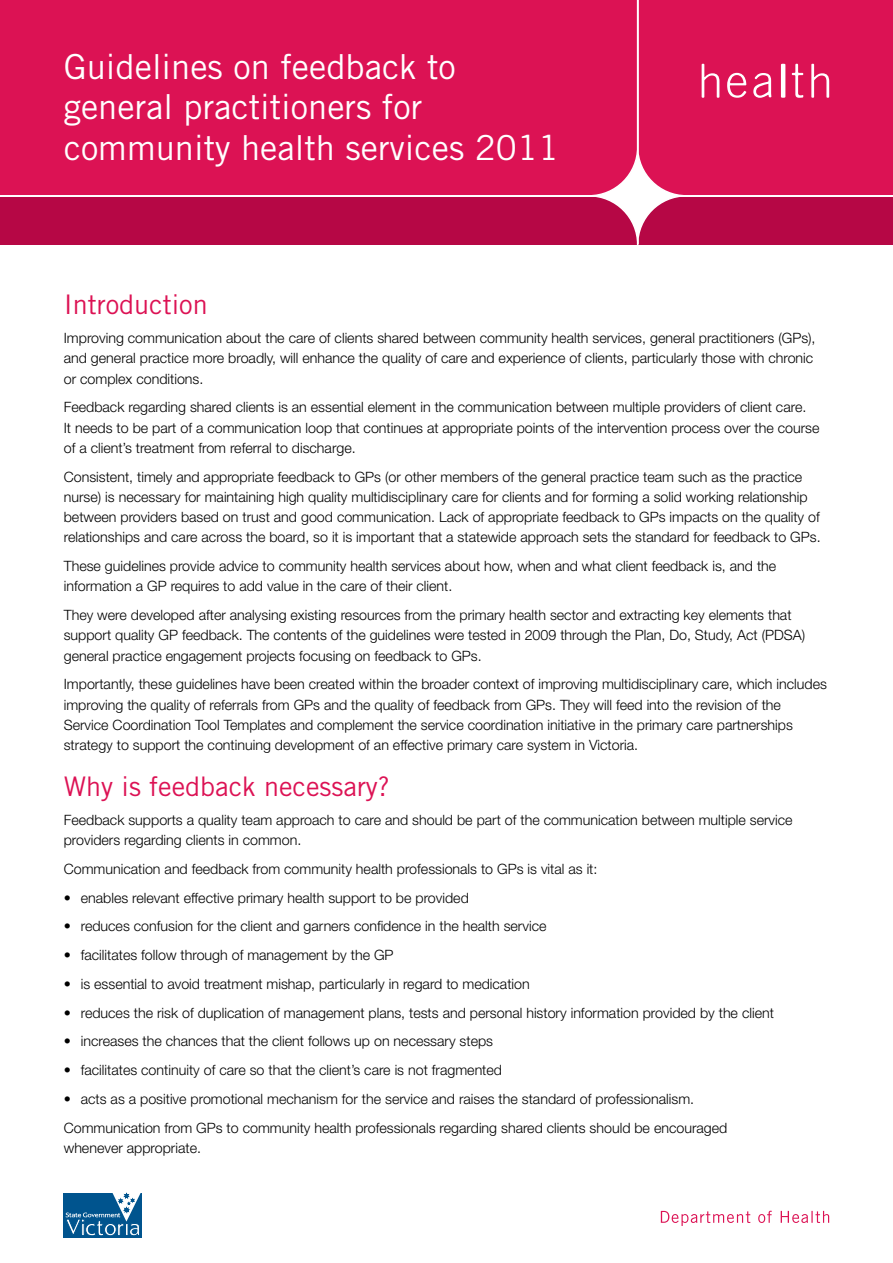
<style>
.page{position:relative;width:893px;height:1263px;background:#fff}
.page>*{position:absolute;margin:0;border:0;box-sizing:border-box;transform-origin:0 0}
.t1{font:34.5px/40.5px "Trade Gothic LT";color:#fff}
.t2{font:27px "Trade Gothic LT";color:#dc1254}
.t3{font:300 14.25px/20.2px "Helvetica Neue LT";color:#000}
</style>
<div class="page">
<svg style="left:0;top:0;width:893px;height:245px;background:#d51454"></svg>
<svg style="left:661px;top:1211px;width:168px;height:15px"></svg>
<svg style="left:781px;top:64px;width:4px;height:34px"></svg>
<svg style="left:753px;top:73px;width:18px;height:25px"></svg>
<svg style="left:702px;top:64px;width:17px;height:34px"></svg>
<svg style="left:811px;top:64px;width:18px;height:34px"></svg>
<svg style="left:727px;top:73px;width:20px;height:25px"></svg>
<svg style="left:792px;top:64px;width:11px;height:34px"></svg>
<div style="left:64px;top:1193px;width:78px;height:44px;background:#00548e"></div>
<svg style="left:65px;top:1192px;width:76px;height:44px"></svg>
<h1 class="t1" style="left:64px;top:46px;width:497px">Guidelines on feedback to general practitioners for community health services 2011</h1>
<h2 class="t2" style="left:64px;top:288px;width:146px">Introduction</h2>
<p class="t3" style="left:64px;top:328px;width:753px">Improving communication about the care of clients shared between community health services, general practitioners (GPs), and general practice more broadly, will enhance the quality of care and experience of clients, particularly those with chronic or complex conditions.</p>
<p class="t3" style="left:64px;top:397px;width:757px">Feedback regarding shared clients is an essential element in the communication between multiple providers of client care.<br>It needs to be part of a communication loop that continues at appropriate points of the intervention process over the course of a client’s treatment from referral to discharge.</p>
<p class="t3" style="left:64px;top:466px;width:758px">Consistent, timely and appropriate feedback to GPs (or other members of the general practice team such as the practice nurse) is necessary for maintaining high quality multidisciplinary care for clients and for forming a solid working relationship between providers based on trust and good communication. Lack of appropriate feedback to GPs impacts on the quality of relationships and care across the board, so it is important that a statewide approach sets the standard for feedback to GPs.</p>
<p class="t3" style="left:64px;top:556px;width:714px">These guidelines provide advice to community health services about how, when and what client feedback is, and the information a GP requires to add value in the care of their client.</p>
<p class="t3" style="left:64px;top:605px;width:743px">They were developed after analysing existing resources from the primary health sector and extracting key elements that support quality GP feedback. The contents of the guidelines were tested in 2009 through the Plan, Do, Study, Act (PDSA) general practice engagement projects focusing on feedback to GPs.</p>
<p class="t3" style="left:64px;top:674px;width:765px">Importantly, these guidelines have been created within the broader context of improving multidisciplinary care, which includes improving the quality of referrals from GPs and the quality of feedback from GPs. They will feed into the revision of the Service Coordination Tool Templates and complement the service coordination initiative in the primary care partnerships strategy to support the continuing development of an effective primary care system in Victoria.</p>
<h2 class="t2" style="left:64px;top:770px;width:328px">Why is feedback necessary?</h2>
<p class="t3" style="left:64px;top:809px;width:730px">Feedback supports a quality team approach to care and should be part of the communication between multiple service providers regarding clients in common.</p>
<p class="t3" style="left:64px;top:858px;width:535px">Communication and feedback from community health professionals to GPs is vital as it:</p>
<p class="t3" style="left:64px;top:887px;width:407px">• enables relevant effective primary health support to be provided</p>
<p class="t3" style="left:64px;top:916px;width:484px">• reduces confusion for the client and garners confidence in the health service</p>
<p class="t3" style="left:64px;top:944px;width:331px">• facilitates follow through of management by the GP</p>
<p class="t3" style="left:64px;top:973px;width:467px">• is essential to avoid treatment mishap, particularly in regard to medication</p>
<p class="t3" style="left:64px;top:1002px;width:712px">• reduces the risk of duplication of management plans, tests and personal history information provided by the client</p>
<p class="t3" style="left:64px;top:1031px;width:431px">• increases the chances that the client follows up on necessary steps</p>
<p class="t3" style="left:64px;top:1059px;width:440px">• facilitates continuity of care so that the client’s care is not fragmented</p>
<p class="t3" style="left:64px;top:1084px;width:665px;line-height:28.8px">• acts as a positive promotional mechanism for the service and raises the standard of professionalism.<br>Communication from GPs to community health professionals regarding shared clients should be encouraged</p>
<p class="t3" style="left:64px;top:1137px;width:139px">whenever appropriate.</p>
</div>
